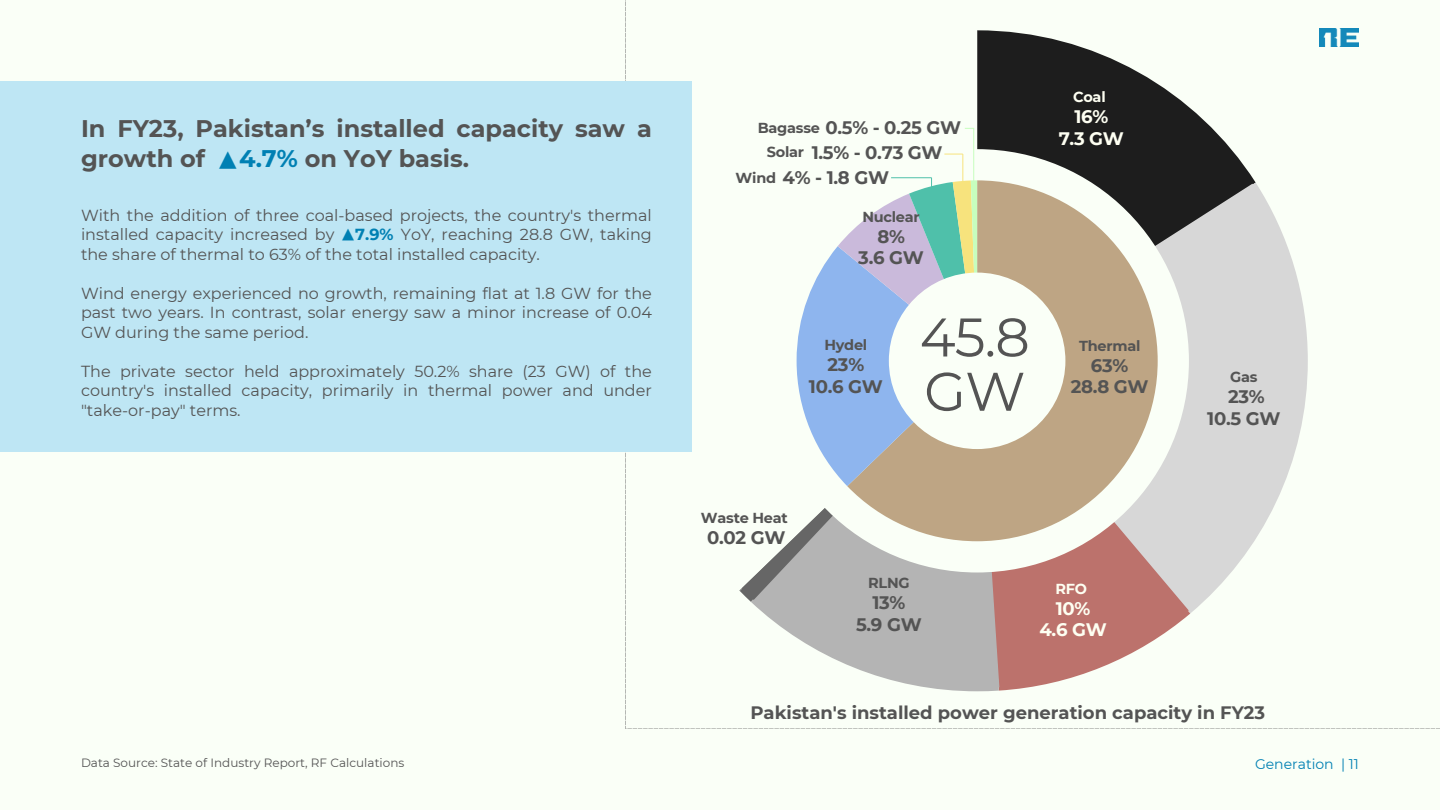
<style>
.page{position:relative;width:1440px;height:810px;background:#fafff7}
.page>*{position:absolute;margin:0;border:0;box-sizing:border-box;transform-origin:0 0}
.t1{font:54.3px/54.3px "Montserrat";color:#545454}
.t2{font:40.8px "Montserrat";color:#0080b3}
.t3{font:27.8px "Montserrat";color:#0080b3}
.t4{font:700 24px/30px "Montserrat";color:#545454}
.t5{font:700 18.1px/21.7px "Montserrat";letter-spacing:-.015em;color:#545454;text-align:center}
.t6{font:700 18.1px/21.7px "Montserrat";letter-spacing:-.015em;color:#fefff2;text-align:center}
.t7{font:700 18px "Montserrat";color:#545454}
.t8{font:16px/19.5px "Montserrat";color:#545454}
.t9{font:700 14.5px "Montserrat";letter-spacing:-.015em;color:#545454}
.t10{font:700 14.5px "Montserrat";letter-spacing:-.015em;color:#fefff2}
.t11{font:14px "Montserrat";color:#0080b3}
.t12{font:12px "Montserrat";color:#545454}
.s1{color:#0080b3}
.s2{font-weight:700;color:#0080b3}
</style>
<div class="page">
<div style="left:0;top:81px;width:692px;height:370px;background:#bee6f4"></div>
<svg style="left:1000px;top:31px;width:256px;height:152px;fill:#1d1d1d"></svg>
<svg style="left:1158px;top:183px;width:150px;height:431px;fill:#d7d7d7"></svg>
<svg style="left:999px;top:361px;width:191px;height:330px;fill:#bc726c"></svg>
<svg style="left:751px;top:602px;width:248px;height:89px"></svg>
<svg style="left:740px;top:535px;width:57px;height:55px"></svg>
<div style="left:765px;top:149px;width:424px;height:423px;background:#fafff7;border-radius:212px"></div>
<svg style="left:1000px;top:180px;width:158px;height:361px;fill:#bea584"></svg>
<div style="left:889px;top:273px;width:176px;height:176px;background:#fafff7;border-radius:88px"></div>
<svg style="left:797px;top:30px;width:203px;height:659px"></svg>
<img style="left:1320px;top:28px;width:38px;height:19px">
<h4 class="t4" style="left:81px;top:114px;width:572px">In FY23, Pakistan’s installed capacity saw a growth of</h4>
<h1 class="t9" style="left:758px;top:119px;width:64px">Bagasse</h1>
<h5 class="t5" style="left:825px;top:117px;width:137px">0.5% - 0.25 GW</h5>
<h4 class="t4" style="left:239px;top:144px;width:231px"><span class="s1">4.7%</span> on YoY basis.</h4>
<h2 class="t5" style="left:812px;top:142px;width:132px">1.5% - 0.73 GW</h2>
<h4 class="t9" style="left:767px;top:143px;width:39px">Solar</h4>
<h6 class="t2" style="left:240px;top:188px;width:26px;rotate:-180deg">▼</h6>
<h4 class="t9" style="left:736px;top:169px;width:42px">Wind</h4>
<h5 class="t5" style="left:783px;top:167px;width:108px">4% - 1.8 GW</h5>
<p class="t8" style="left:81px;top:205px;width:572px">With the addition of three coal-based projects, the country's thermal installed capacity increased by</p>
<p class="t8" style="left:81px;top:225px;width:572px;text-indent:274px"><span class="s2">7.9%</span> YoY, reaching 28.8 GW, taking the share of thermal to 63% of the total installed capacity.</p>
<h5 class="t8" style="left:81px;top:283px;width:572px;text-align:justify">Wind energy experienced no growth, remaining flat at 1.8 GW for the past two years. In contrast, solar energy saw a minor increase of 0.04<br>GW during the same period.</h5>
<h3 class="t8" style="left:81px;top:361px;width:572px;text-align:justify">The private sector held approximately 50.2% share (23 GW) of the country's installed capacity, primarily in thermal power and under "take-or-pay" terms.</h3>
<h6 class="t3" style="left:357px;top:254px;width:18px;rotate:-180deg">▼</h6>
<h4 class="t9" style="left:862px;top:208px;width:59px">Nuclear</h4>
<h4 class="t5" style="left:858px;top:226px;width:67px;line-height:21px">8%<br>3.6 GW</h4>
<h3 class="t9" style="left:824px;top:336px;width:44px">Hydel</h3>
<h3 class="t5" style="left:809px;top:354px;width:75px">23%<br>10.6 GW</h3>
<h3 class="t1" style="left:920px;top:310px;width:112px">45.8<br>GW</h3>
<h5 class="t10" style="left:1073px;top:88px;width:34px">Coal</h5>
<h5 class="t6" style="left:1059px;top:106px;width:67px">16%<br>7.3 GW</h5>
<h3 class="t9" style="left:1079px;top:337px;width:63px">Thermal</h3>
<h3 class="t5" style="left:1071px;top:355px;width:79px;line-height:21px">63%<br>28.8 GW</h3>
<h5 class="t9" style="left:701px;top:509px;width:88px">Waste Heat</h5>
<h5 class="t5" style="left:707px;top:527px;width:80px">0.02 GW</h5>
<h3 class="t9" style="left:868px;top:574px;width:43px">RLNG</h3>
<h3 class="t5" style="left:856px;top:592px;width:67px">13%<br>5.9 GW</h3>
<p class="t10" style="left:1055px;top:580px;width:33px">RFO</p>
<p class="t6" style="left:1039px;top:597px;width:69px">10%<br>4.6 GW</p>
<h5 class="t9" style="left:1230px;top:368px;width:29px">Gas</h5>
<h5 class="t5" style="left:1207px;top:386px;width:75px">23%<br>10.5 GW</h5>
<p class="t12" style="left:81px;top:756px;width:325px">Data Source: State of Industry Report, RF Calculations</p>
<p class="t7" style="left:750px;top:701px;width:516px">Pakistan's installed power generation capacity in FY23</p>
<h6 class="t11" style="left:1255px;top:756px;width:105px">Generation | 11</h6>
</div>
